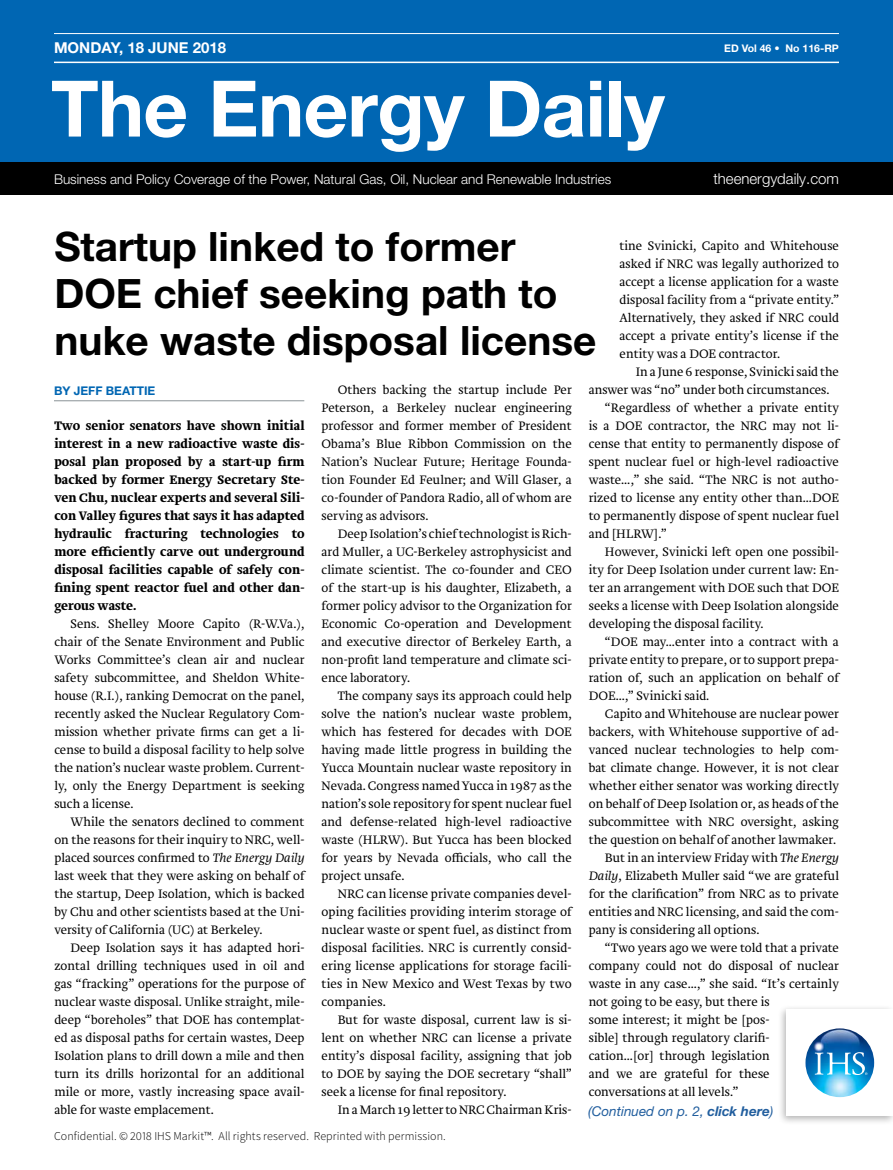
<style>
.page{position:relative;width:893px;height:1170px;background:#fff}
.page>*{position:absolute;margin:0;border:0;box-sizing:border-box;transform-origin:0 0}
.t1{font:700 78px "Helvetica Neue LT Pro";letter-spacing:-.01em;color:#fff}
._01_Head_Lede{font:700 40.5px/46.5px "Helvetica Neue LT Pro";color:#000}
.t2{font:300 15px "Helvetica Neue LT Pro";color:#fff}
._00_Date{font:700 15px "Helvetica Neue LT Pro";color:#fff}
.t3{font:300 13.5px "Helvetica Neue LT Pro";color:#fff}
._04_Body_ContinuedOn{font:italic 13.5px "Helvetica Neue LT Pro";color:#215e9e}
._04_Body_Copy{font:300 12.75px/18px "Brioni Std";letter-spacing:.005em;color:#000;text-align:justify}
._04_Body_Bold_1st_Pa{font:700 12.75px/18px "Brioni Std";letter-spacing:.005em;color:#000;text-align:justify}
.Disclaimer_cover_foo{font:300 12px "Source Sans Pro";letter-spacing:.005em;color:#000}
._02_Byline_no_baseli{font:700 12px "Helvetica Neue LT Pro";color:#0066b3}
._00_Date-2{font:700 10.5px "Helvetica Neue LT Pro";color:#fff}
.s1{font-style:italic}
.s2{font-weight:700}
</style>
<div class="page">
<div style="left:0;top:0;width:893px;height:174px;background:#0066b3"></div>
<div style="left:0;top:163px;width:893px;height:32px;background:#000"></div>
<div style="left:777px;top:1004px;width:116px;height:121px;background:#000;opacity:.3"></div>
<div style="left:787px;top:1009px;width:106px;height:106px;background:#fff"></div>
<img style="left:805px;top:1028px;width:69px;height:68px;border-radius:34px">
<img style="left:815px;top:1052px;width:50px;height:22px">
<hr style="left:54px;top:33px;width:785px;height:1px;background:#fff">
<hr style="left:54px;top:62px;width:785px;height:1px;background:#fff">
<hr style="left:54px;top:400px;width:250px;height:1px;background:#8a9297">
<p class="_00_Date" style="left:54px;top:38px;width:174px">MONDAY, 18 JUNE 2018</p>
<p class="_00_Date-2" style="left:724px;top:41px;width:116px">ED Vol 46 • No 116-RP</p>
<p class="t1" style="left:51px;top:59px;width:615px">The Energy Daily</p>
<p class="t3" style="left:54px;top:171px;width:559px">Business and Policy Coverage of the Power, Natural Gas, Oil, Nuclear and Renewable Industries</p>
<p class="t2" style="left:713px;top:170px;width:127px">theenergydaily.com</p>
<p class="_01_Head_Lede" style="left:54px;top:222px;width:544px">Startup linked to former<br>DOE chief seeking path to nuke waste disposal license</p>
<p class="_04_Body_Copy" style="left:620px;top:237px;width:221px">tine Svinicki, Capito and Whitehouse asked if NRC was legally authorized to accept a license application for a waste disposal facility from a “private entity.” Alternatively, they asked if NRC could accept a private entity’s license if the entity was a DOE contractor.</p>
<p class="_04_Body_Copy" style="left:589px;top:363px;width:252px;text-indent:47px">In a June 6 response, Svinicki said the answer was “no” under both circumstances.</p>
<p class="_04_Body_Copy" style="left:589px;top:399px;width:252px;text-indent:16px">“Regardless of whether a private entity is a DOE contractor, the NRC may not li&shy;cense that entity to permanently dispose of spent nuclear fuel or high-level radioactive waste…,” she said. “The NRC is not autho&shy;rized to license any entity other than…DOE to permanently dispose of spent nuclear fuel and [HLRW].”</p>
<p class="_04_Body_Copy" style="left:589px;top:543px;width:252px;text-indent:16px">However, Svinicki left open one possibil&shy;ity for Deep Isolation under current law: En&shy;ter an arrangement with DOE such that DOE seeks a license with Deep Isolation alongside developing the disposal facility.</p>
<p class="_04_Body_Copy" style="left:589px;top:633px;width:252px;text-indent:16px">“DOE may…enter into a contract with a private entity to prepare, or to support prepa&shy;ration of, such an application on behalf of DOE…,” Svinicki said.</p>
<p class="_04_Body_Copy" style="left:589px;top:705px;width:252px;text-indent:16px">Capito and Whitehouse are nuclear power backers, with Whitehouse supportive of ad&shy;vanced nuclear technologies to help com&shy;bat climate change. However, it is not clear whether either senator was working directly on behalf of Deep Isolation or, as heads of the subcommittee with NRC oversight, asking the question on behalf of another lawmaker.</p>
<p class="_04_Body_Copy" style="left:589px;top:849px;width:252px;text-indent:16px">But in an interview Friday with <span class="s1">The Energy Daily</span>, Elizabeth Muller said “we are grateful for the clarification” from NRC as to private entities and NRC licensing, and said the com&shy;pany is considering all options.</p>
<p class="_04_Body_Copy" style="left:589px;top:939px;width:252px;text-align:left;text-indent:16px">“Two years ago we were told that a private company could not do disposal of nuclear waste in any case…,” she said. “It’s certainly not going to be easy, but there is<br>some interest; it might be [pos-<br>sible] through regulatory clarifi-<br>cation…[or] through legislation<br>and we are grateful for these conversations at all levels.”</p>
<p class="_04_Body_Copy" style="left:322px;top:381px;width:252px;text-indent:16px">Others backing the startup include Per Peterson, a Berkeley nuclear engineering professor and former member of President Obama’s Blue Ribbon Commission on the Nation’s Nuclear Future; Heritage Founda&shy;tion Founder Ed Feulner; and Will Glaser, a co-founder of Pandora Radio, all of whom are serving as advisors.</p>
<p class="_04_Body_Copy" style="left:322px;top:525px;width:252px;text-indent:16px">Deep Isolation’s chief technologist is Rich&shy;ard Muller, a UC-Berkeley astrophysicist and climate scientist. The co-founder and CEO of the start-up is his daughter, Elizabeth, a former policy advisor to the Organization for Economic Co-operation and Development and executive director of Berkeley Earth, a non-profit land temperature and climate sci&shy;ence laboratory.</p>
<p class="_04_Body_Copy" style="left:322px;top:687px;width:252px;text-indent:16px">The company says its approach could help solve the nation’s nuclear waste problem, which has festered for decades with DOE having made little progress in building the Yucca Mountain nuclear waste repository in Nevada. Congress named Yucca in 1987 as the nation’s sole repository for spent nuclear fuel and defense-related high-level radioactive waste (HLRW). But Yucca has been blocked for years by Nevada officials, who call the project unsafe.</p>
<p class="_04_Body_Copy" style="left:322px;top:885px;width:252px;text-indent:16px">NRC can license private companies devel&shy;oping facilities providing interim storage of nuclear waste or spent fuel, as distinct from disposal facilities. NRC is currently consid&shy;ering license applications for storage facili&shy;ties in New Mexico and West Texas by two companies.</p>
<p class="_04_Body_Copy" style="left:322px;top:1011px;width:252px;text-indent:16px">But for waste disposal, current law is si&shy;lent on whether NRC can license a private entity’s disposal facility, assigning that job to DOE by saying the DOE secretary “shall” seek a license for final repository.</p>
<p class="_04_Body_Copy" style="left:338px;top:1101px;width:235px">In a March 19 letter to NRC Chairman Kris-</p>
<p class="_02_Byline_no_baseli" style="left:54px;top:383px;width:103px">BY JEFF BEATTIE</p>
<p class="_04_Body_Bold_1st_Pa" style="left:54px;top:416px;width:252px">Two senior senators have shown initial interest in a new radioactive waste dis&shy;posal plan proposed by a start-up firm backed by former Energy Secretary Ste&shy;ven Chu, nuclear experts and several Sili&shy;con Valley figures that says it has adapted hydraulic fracturing technologies to more efficiently carve out underground disposal facilities capable of safely con&shy;fining spent reactor fuel and other dan&shy;gerous waste.</p>
<p class="_04_Body_Copy" style="left:54px;top:615px;width:252px;text-indent:16px">Sens. Shelley Moore Capito (R-W.Va.), chair of the Senate Environment and Public Works Committee’s clean air and nuclear safety subcommittee, and Sheldon White&shy;house (R.I.), ranking Democrat on the panel, recently asked the Nuclear Regulatory Com&shy;mission whether private firms can get a li&shy;cense to build a disposal facility to help solve the nation’s nuclear waste problem. Current&shy;ly, only the Energy Department is seeking such a license.</p>
<p class="_04_Body_Copy" style="left:54px;top:813px;width:252px;text-indent:16px">While the senators declined to comment on the reasons for their inquiry to NRC, well&shy;placed sources confirmed to <span class="s1">The Energy Daily </span>last week that they were asking on behalf of the startup, Deep Isolation, which is backed by Chu and other scientists based at the Uni&shy;versity of California (UC) at Berkeley.</p>
<p class="_04_Body_Copy" style="left:54px;top:939px;width:252px;text-indent:16px">Deep Isolation says it has adapted hori&shy;zontal drilling techniques used in oil and gas “fracking” operations for the purpose of nuclear waste disposal. Unlike straight, mile&shy;deep “boreholes” that DOE has contemplat&shy;ed as disposal paths for certain wastes, Deep Isolation plans to drill down a mile and then turn its drills horizontal for an additional mile or more, vastly increasing space avail&shy;able for waste emplacement.</p>
<p class="_04_Body_ContinuedOn" style="left:588px;top:1102px;width:187px">(Continued on p. 2, <span class="s2">click here</span>)</p>
<p class="Disclaimer_cover_foo" style="left:54px;top:1128px;width:393px">Confidential. © 2018 IHS Markit™. All rights reserved. Reprinted with permission.</p>
</div>
